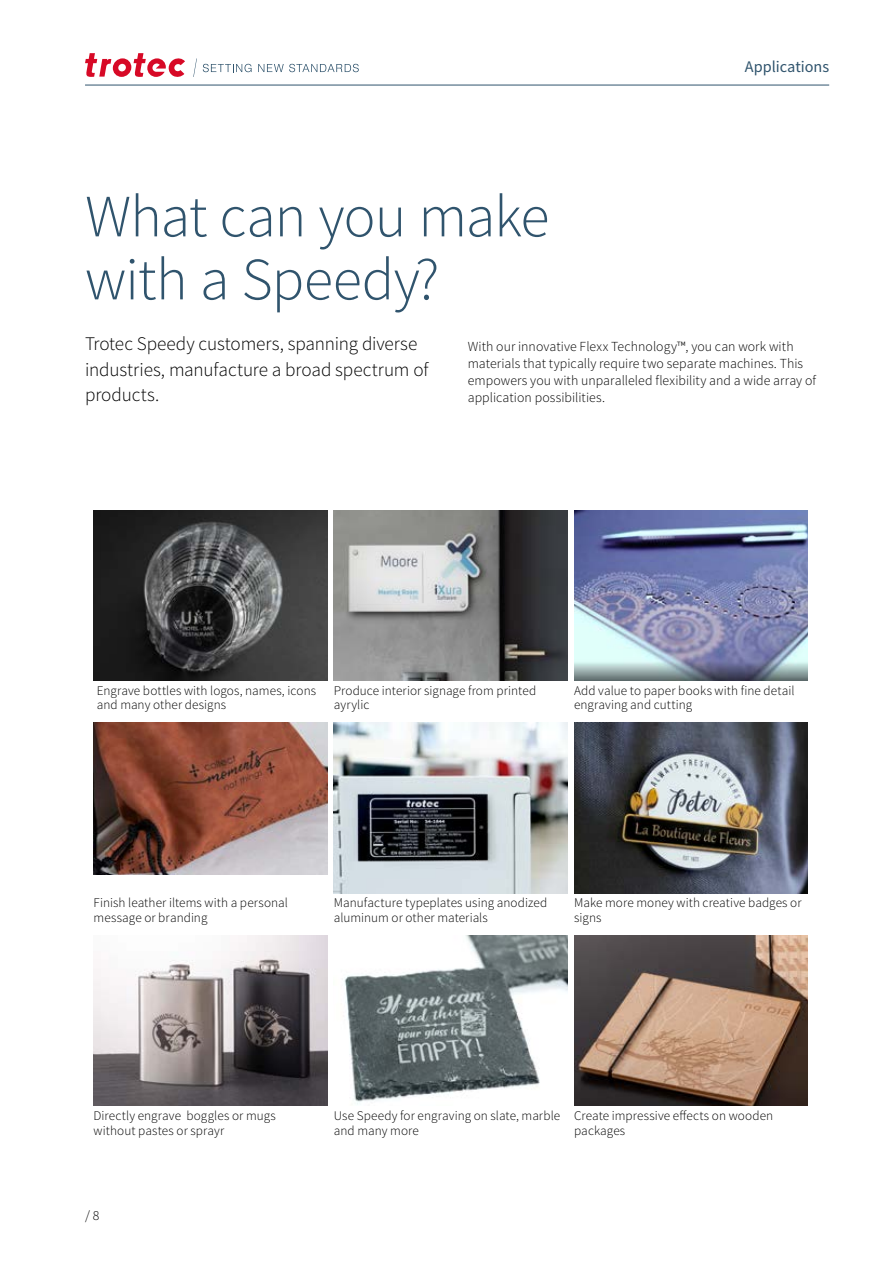
<style>
.page{position:relative;width:893px;height:1263px;background:#fff}
.page>*{position:absolute;margin:0;border:0;box-sizing:border-box;transform-origin:0 0}
.t1{font:300 60px/63px "Source Sans Pro";letter-spacing:-.015em;color:#30546d}
.t2{font:300 19.2px/25.5px "Source Sans Pro";letter-spacing:-.005em;color:#000}
.t3{font:16.2px "Source Sans Pro";color:#30546d}
.t4{font:300 13.8px/17px "Source Sans Pro";letter-spacing:.005em;color:#000}
.t5{font:300 13.2px/14.9px "Source Sans Pro";letter-spacing:.005em;color:#000}
</style>
<div class="page">
<img style="left:94px;top:723px;width:233px;height:152px">
<img style="left:334px;top:510px;width:234px;height:170px">
<img style="left:574px;top:510px;width:234px;height:170px">
<img style="left:94px;top:510px;width:233px;height:170px">
<svg style="left:193px;top:58px;width:4px;height:19px"></svg>
<svg style="left:203px;top:64px;width:49px;height:8px"></svg>
<svg style="left:258px;top:64px;width:101px;height:8px"></svg>
<svg style="left:85px;top:53px;width:100px;height:24px"></svg>
<hr style="left:85px;top:85px;width:744px;height:1px;background:#30546d">
<img style="left:574px;top:723px;width:234px;height:170px">
<img style="left:574px;top:935px;width:234px;height:171px">
<img style="left:334px;top:723px;width:234px;height:170px">
<img style="left:94px;top:935px;width:233px;height:171px">
<img style="left:344px;top:935px;width:224px;height:170px">
<h1 class="t1" style="left:85px;top:185px;width:466px">What can you make with a Speedy?</h1>
<p class="t3" style="left:745px;top:57px;width:86px">Applications</p>
<h2 class="t2" style="left:85px;top:331px;width:345px">Trotec Speedy customers, spanning diverse industries, manufacture a broad spectrum of products.</h2>
<p class="t4" style="left:468px;top:338px;width:350px">With our innovative Flexx Technology™, you can work with materials that typically require two separate machines. This empowers you with unparalleled flexibility and a wide array of application possibilities.</p>
<p class="t5" style="left:97px;top:683px;width:221px">Engrave bottles with logos, names, icons and many other designs</p>
<p class="t5" style="left:334px;top:683px;width:204px">Produce interior signage from printed ayrylic</p>
<p class="t5" style="left:574px;top:683px;width:222px">Add value to paper books with fine detail engraving and cutting</p>
<p class="t5" style="left:94px;top:895px;width:196px">Finish leather iltems with a personal message or branding</p>
<p class="t5" style="left:334px;top:895px;width:215px">Manufacture typeplates using anodized aluminum or other materials</p>
<p class="t5" style="left:574px;top:895px;width:229px">Make more money with creative badges or signs</p>
<p class="t5" style="left:94px;top:1108px;width:184px">Directly engrave boggles or mugs without pastes or sprayr</p>
<p class="t5" style="left:334px;top:1108px;width:228px">Use Speedy for engraving on slate, marble and many more</p>
<p class="t5" style="left:574px;top:1108px;width:201px">Create impressive effects on wooden packages</p>
<p class="t4" style="left:85px;top:1207px;width:16px">/ 8</p>
</div>
